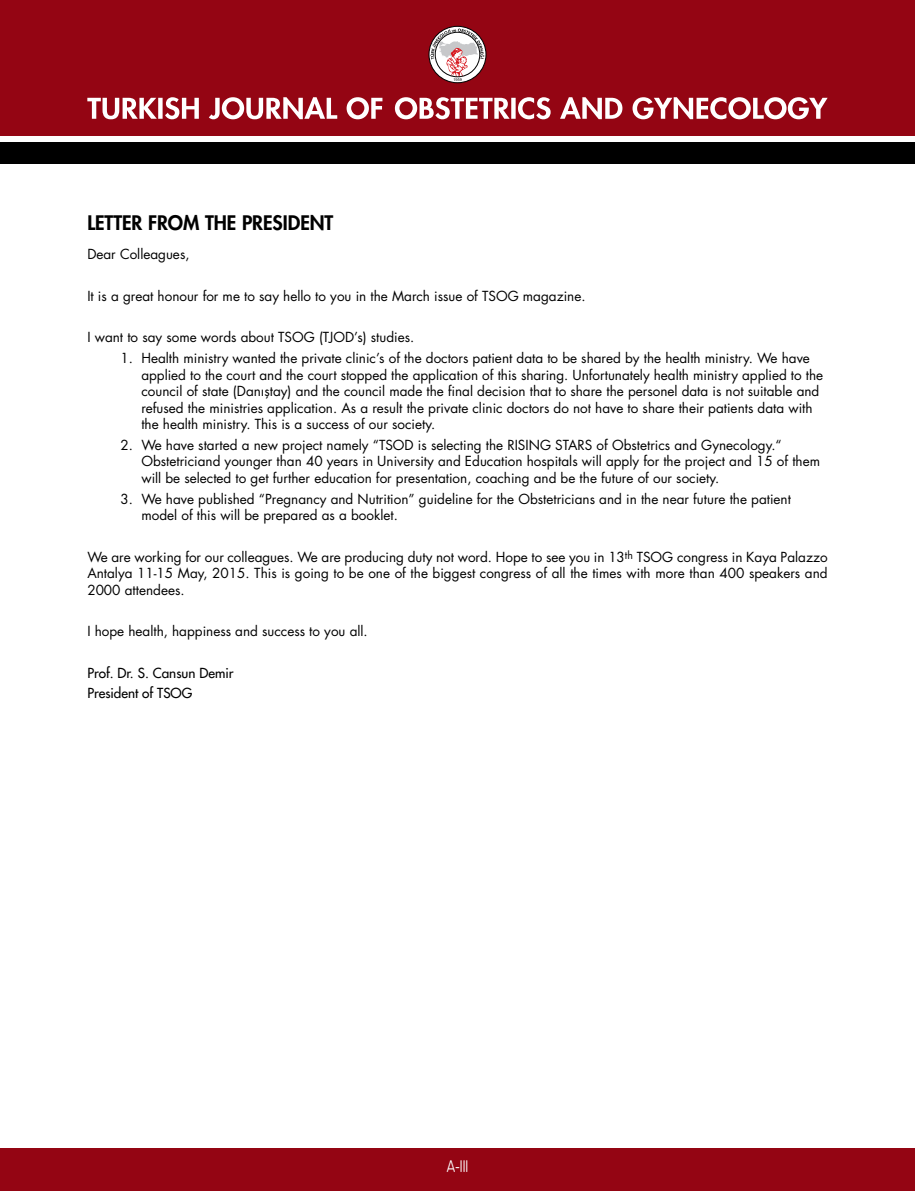
<style>
.page{position:relative;width:915px;height:1191px;background:#fff}
.page>*{position:absolute;margin:0;border:0;box-sizing:border-box;transform-origin:0 0}
.t1{font:800 19.5px "Futura Std";color:#000}
.t2{font:16.5px "VAG Rounded Thin Tr";color:#fff;scale:.83 1}
.t3{font:13.5px/16.5px "Futura Std";color:#000}
.t4{font:500 13.5px/20.7px "Futura Std";color:#000}
</style>
<div class="page">
<div style="left:0;top:1148px;width:914px;height:43px;background:#940513"></div>
<div style="left:0;top:0;width:914px;height:135px;background:#940513"></div>
<div style="left:0;top:142px;width:914px;height:22px;background:#000"></div>
<div style="left:428px;top:26px;width:58px;height:57px;border:1px solid #000;border-radius:50%"></div>
<svg style="left:430px;top:29px;width:54px;height:52px;background:#c7a9ab"></svg>
<svg style="left:395px;top:97px;width:432px;height:22px"></svg>
<svg style="left:87px;top:97px;width:295px;height:22px"></svg>
<h1 class="t1" style="left:87px;top:210px;width:247px">LETTER FROM THE PRESIDENT</h1>
<p class="t3" style="left:87px;top:246px;width:104px">Dear Colleagues,</p>
<p class="t3" style="left:87px;top:288px;width:499px">It is a great honour for me to say hello to you in the March issue of TSOG magazine.</p>
<p class="t3" style="left:87px;top:329px;width:328px">I want to say some words about TSOG (TJOD’s) studies.</p>
<p class="t3" style="left:141px;top:350px;width:683px;text-indent:-21px">1. Health ministry wanted the private clinic’s of the doctors patient data to be shared by the health ministry. We have applied to the court and the court stopped the application of this sharing. Unfortunately health ministry applied to the council of state (Danıştay) and the council made the final decision that to share the personel data is not suitable and refused the ministries application. As a result the private clinic doctors do not have to share their patients data with the health ministry. This is a success of our society.</p>
<p class="t3" style="left:141px;top:437px;width:680px;text-indent:-21px">2. We have started a new project namely “TSOD is selecting the RISING STARS of Obstetrics and Gynecology.“<br>Obstetriciand younger than 40 years in University and Education hospitals will apply for the project and 15 of them will be selected to get further education for presentation, coaching and be the future of our society.</p>
<p class="t3" style="left:141px;top:490px;width:651px;text-indent:-21px">3. We have published “Pregnancy and Nutrition” guideline for the Obstetricians and in the near future the patient model of this will be prepared as a booklet.</p>
<p class="t3" style="left:87px;top:548px;width:741px;text-align:justify">We are working for our colleagues. We are producing duty not word. Hope to see you in 13<sup>th</sup> TSOG congress in Kaya Palazzo Antalya 11-15 May, 2015. This is going to be one of the biggest congress of all the times with more than 400 speakers and 2000 attendees.</p>
<p class="t3" style="left:87px;top:623px;width:282px">I hope health, happiness and success to you all.</p>
<p class="t4" style="left:87px;top:662px;width:148px">Prof. Dr. S. Cansun Demir<br>President of TSOG</p>
<p class="t2" style="left:446px;top:1156px;width:27px">A-III</p>
</div>
